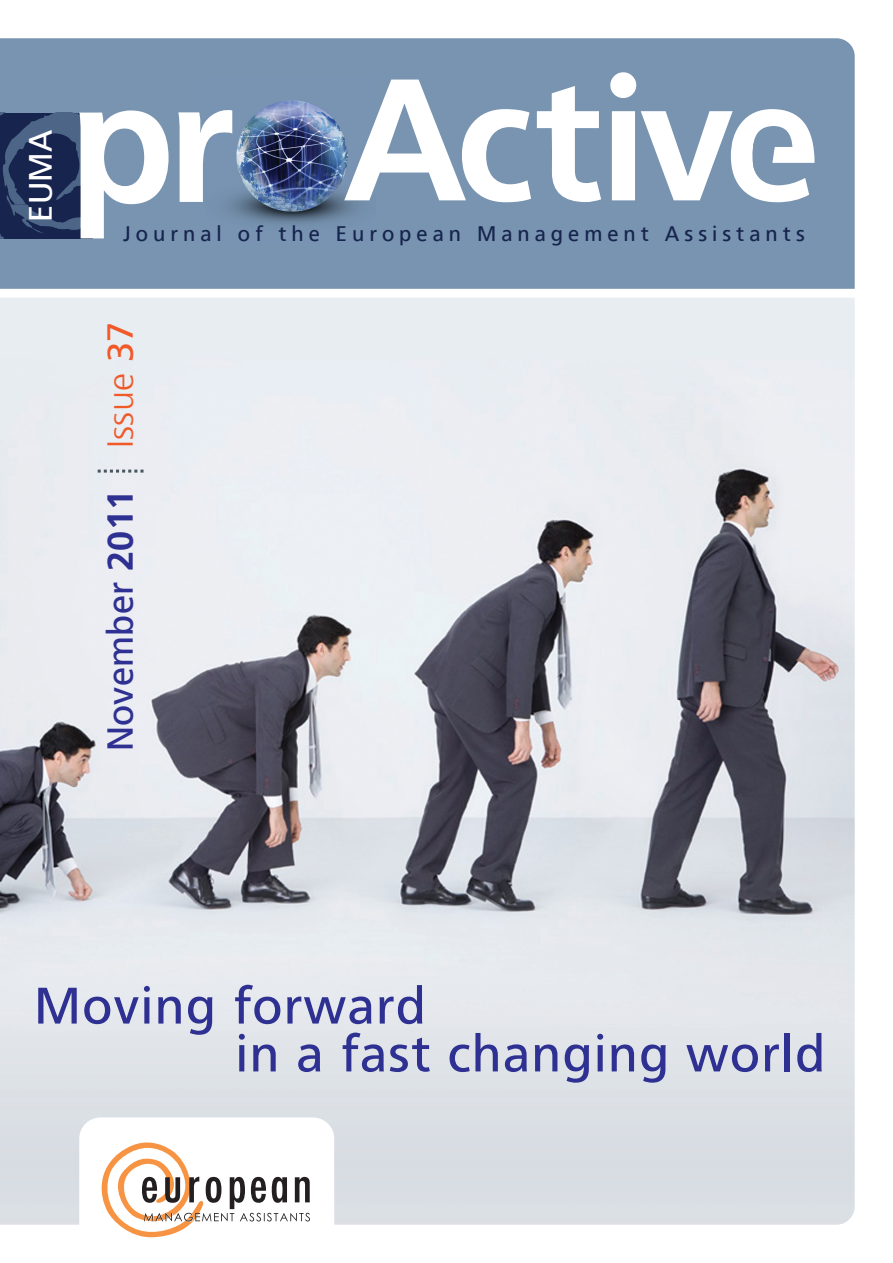
<style>
.page{position:relative;width:893px;height:1263px;background:#fff}
.page>*{position:absolute;margin:0;border:0;box-sizing:border-box;transform-origin:0 0}
.t1{font:51.3px/47.8px "PF Catalog";letter-spacing:.025em;color:#2e3092}
.t2{font:36px "PF Catalog";letter-spacing:.01em;color:#2e3092}
.t3{font:32.25px "PF Catalog";color:#fff}
.t4{font:21px "PF Catalog";letter-spacing:.24em;color:#17244e}
.s1{font-weight:700}
.s2{font-weight:300;color:#f15929}
.s3{color:#f15929}
</style>
<div class="page">
<img style="left:0;top:298px;width:855px;height:927px">
<div style="left:0;top:38px;width:855px;height:251px;background:#7894b1"></div>
<svg style="left:98px;top:470px;width:46px;height:3px"></svg>
<div style="left:79px;top:1117px;width:255px;height:137px;background:#fff;border-radius:21px"></div>
<svg style="left:101px;top:1142px;width:209px;height:96px"></svg>
<img style="left:206px;top:76px;width:169px;height:169px">
<svg style="left:0;top:110px;width:169px;height:128px"></svg>
<svg style="left:178px;top:108px;width:54px;height:94px"></svg>
<svg style="left:344px;top:72px;width:470px;height:130px;fill:#7894b1"></svg>
<svg style="left:751px;top:138px;width:24px;height:40px"></svg>
<h3 class="t3" style="left:22px;top:222px;width:94px;rotate:-90deg">EUMA</h3>
<p class="t4" style="left:123px;top:222px;width:683px">Journal of the European Management Assistants</p>
<h2 class="t2" style="left:100px;top:751px;width:431px;rotate:-90deg">Νοvember <span class="s1">2011</span> <span class="s2">Ιssue</span> <span class="s3">37</span></h2>
<h1 class="t1" style="left:235px;top:982px;width:591px;text-indent:-201px">Moving forward<br>in a fast changing world</h1>
</div>
